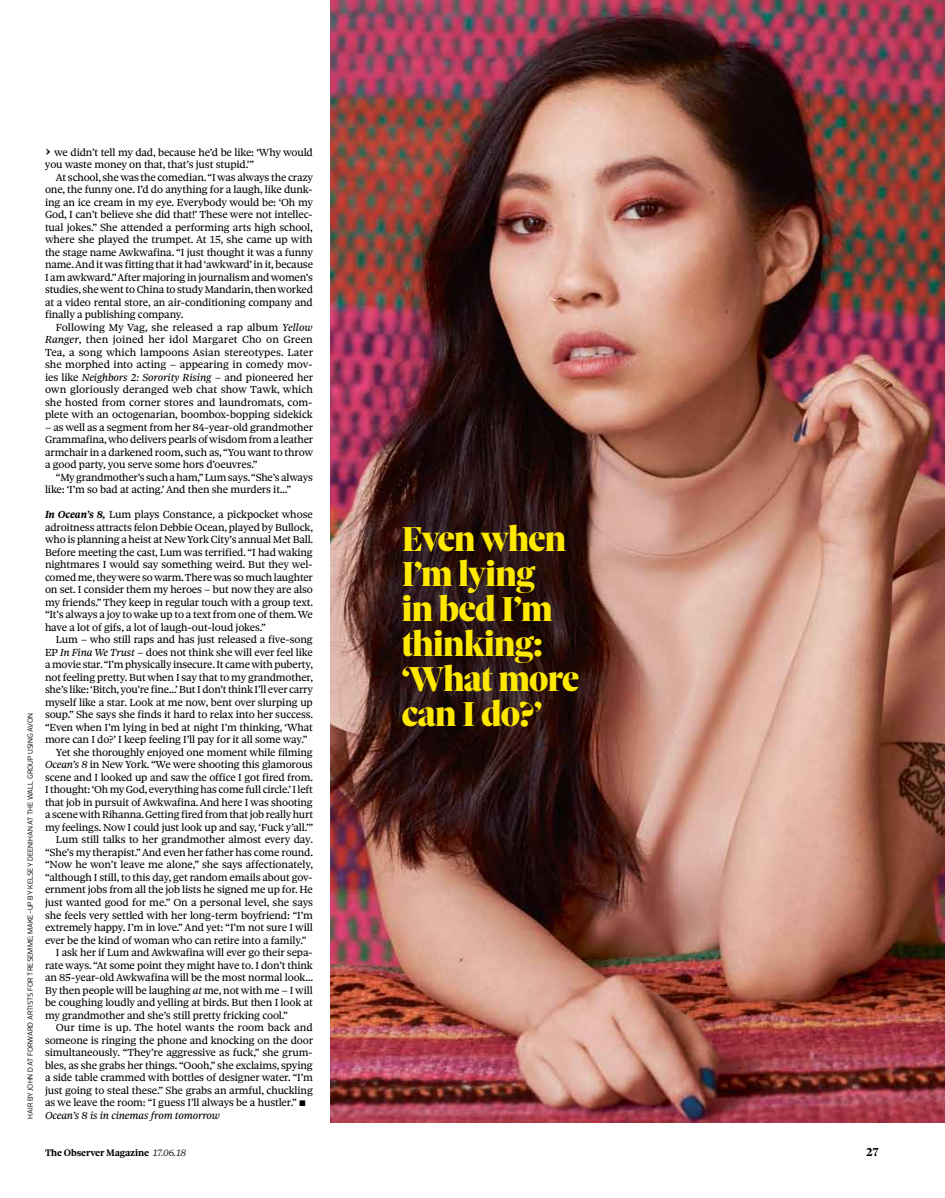
<style>
.page{position:relative;width:945px;height:1198px;background:#fff}
.page>*{position:absolute;margin:0;border:0;box-sizing:border-box;transform-origin:0 0}
.t1{font:900 37.5px/35px "Sole Display Big";letter-spacing:-.015em;color:#ffe900}
.t2{font:700 12.5px "Sole Body Text";color:#000}
.t3{font:11px/12.5px "Sole Body Text";letter-spacing:-.01em;color:#000;text-align:justify}
.t4{font:italic 11px "Sole Body Text";letter-spacing:-.01em;color:#000}
.t5{font:700 10px "Sole Body Text";letter-spacing:-.01em;color:#000}
.t6{font:7.5px "P2 Prelo";color:#000}
.s1{font-style:italic}
.s2{font-weight:700;font-style:italic}
.s3{font-weight:300;font-style:italic}
</style>
<div class="page">
<img style="left:330px;top:0;width:615px;height:1122px">
<p class="t6" style="left:26px;top:1118px;width:407px;rotate:-90deg">Hair by John D at Forward Artists for TRESemme; Make-up by Kelsey Deenihan at The Wall Group using Avon</p>
<p class="t3" style="left:45px;top:146px;width:269px;text-indent:9px">we didn’t tell my dad, because he’d be like: ‘Why would you waste money on that, that’s just stupid.’”</p>
<p class="t3" style="left:45px;top:171px;width:270px;text-indent:11px">At school, she was the comedian. “I was always the crazy one, the funny one. I’d do anything for a laugh, like dunk&shy;ing an ice cream in my eye. Everybody would be: ‘Oh my God, I can’t believe she did that!’ These were not intellec&shy;tual jokes.” She attended a performing arts high school, where she played the trumpet. At 15, she came up with the stage name Awkwafina. “I just thought it was a funny name. And it was fitting that it had ‘awkward’ in it, because I am awkward.” After majoring in journalism and women’s studies, she went to China to study Mandarin, then worked at a video rental store, an air-conditioning company and finally a publishing company.</p>
<p class="t3" style="left:45px;top:321px;width:270px;text-indent:11px">Following My Vag, she released a rap album <span class="s1">Yellow Ranger</span>, then joined her idol Margaret Cho on Green Tea, a song which lampoons Asian stereotypes. Later she morphed into acting – appearing in comedy mov&shy;ies like <span class="s1">Neighbors 2: Sorority Rising</span> – and pioneered her own gloriously deranged web chat show Tawk, which she hosted from corner stores and laundromats, com&shy;plete with an octogenarian, boombox-bopping sidekick</p>
<p class="t3" style="left:45px;top:421px;width:270px">– as well as a segment from her 84-year-old grandmother Grammafina, who delivers pearls of wisdom from a leather armchair in a darkened room, such as, “You want to throw a good party, you serve some hors d’oeuvres.”</p>
<p class="t3" style="left:45px;top:471px;width:269px;text-indent:11px">“My grandmother’s such a ham,” Lum says. “She’s always like: ‘I’m so bad at acting.’ And then she murders it…”</p>
<p class="t3" style="left:45px;top:508px;width:270px"><span class="s2">In Ocean’s 8,</span> Lum plays Constance, a pickpocket whose adroitness attracts felon Debbie Ocean, played by Bullock, who is planning a heist at New York City’s annual Met Ball.<br>Before meeting the cast, Lum was terrified. “I had waking nightmares I would say something weird. But they wel&shy;comed me, they were so warm. There was so much laughter on set. I consider them my heroes – but now they are also my friends.” They keep in regular touch with a group text. “It’s always a joy to wake up to a text from one of them. We have a lot of gifs, a lot of laugh-out-loud jokes.”</p>
<p class="t3" style="left:56px;top:633px;width:258px">Lum – who still raps and has just released a five-song</p>
<p class="t3" style="left:45px;top:646px;width:269px">EP <span class="s1">In Fina We Trust</span> – does not think she will ever feel like</p>
<p class="t3" style="left:45px;top:658px;width:270px">a movie star. “I’m physically insecure. It came with puberty,</p>
<p class="t3" style="left:45px;top:671px;width:270px">not feeling pretty. But when I say that to my grandmother,</p>
<p class="t3" style="left:45px;top:683px;width:270px">she’s like: ‘Bitch, you’re fine…’ But I don’t think I’ll ever carry</p>
<p class="t3" style="left:45px;top:696px;width:269px">myself like a star. Look at me now, bent over slurping up</p>
<p class="t3" style="left:45px;top:708px;width:270px">soup.” She says she finds it hard to relax into her success.</p>
<p class="t3" style="left:45px;top:721px;width:269px">“Even when I’m lying in bed at night I’m thinking, ‘What</p>
<p class="t3" style="left:45px;top:733px;width:264px">more can I do?’ I keep feeling I’ll pay for it all some way.”</p>
<p class="t3" style="left:56px;top:746px;width:258px">Yet she thoroughly enjoyed one moment while filming</p>
<p class="t3" style="left:45px;top:758px;width:269px"><span class="s1">Ocean’s 8</span> in New York. “We were shooting this glamorous</p>
<p class="t3" style="left:45px;top:771px;width:270px">scene and I looked up and saw the office I got fired from.</p>
<p class="t3" style="left:45px;top:783px;width:269px">I thought: ‘Oh my God, everything has come full circle.’ I left</p>
<p class="t3" style="left:45px;top:796px;width:269px">that job in pursuit of Awkwafina. And here I was shooting</p>
<p class="t3" style="left:45px;top:808px;width:270px">a scene with Rihanna. Getting fired from that job really hurt</p>
<p class="t3" style="left:45px;top:821px;width:270px">my feelings. Now I could just look up and say, ‘Fuck y’all.’”</p>
<p class="t3" style="left:56px;top:833px;width:259px">Lum still talks to her grandmother almost every day.</p>
<p class="t3" style="left:45px;top:846px;width:270px">“She’s my therapist.” And even her father has come round.</p>
<p class="t3" style="left:45px;top:858px;width:270px">“Now he won’t leave me alone,” she says affectionately,</p>
<p class="t3" style="left:45px;top:871px;width:269px">“although I still, to this day, get random emails about gov-</p>
<p class="t3" style="left:45px;top:883px;width:269px">ernment jobs from all the job lists he signed me up for. He</p>
<p class="t3" style="left:45px;top:896px;width:270px">just wanted good for me.” On a personal level, she says</p>
<p class="t3" style="left:45px;top:908px;width:269px">she feels very settled with her long-term boyfriend: “I’m</p>
<p class="t3" style="left:45px;top:921px;width:269px">extremely happy. I’m in love.” And yet: “I’m not sure I will</p>
<p class="t3" style="left:45px;top:933px;width:263px">ever be the kind of woman who can retire into a family.”</p>
<p class="t3" style="left:56px;top:946px;width:258px">I ask her if Lum and Awkwafina will ever go their sepa-</p>
<p class="t3" style="left:45px;top:958px;width:269px">rate ways. “At some point they might have to. I don’t think</p>
<p class="t3" style="left:45px;top:971px;width:270px">an 85-year-old Awkwafina will be the most normal look…</p>
<p class="t3" style="left:45px;top:983px;width:269px">By then people will be laughing <span class="s1">at</span> me, not with me – I will</p>
<p class="t3" style="left:45px;top:996px;width:269px">be coughing loudly and yelling at birds. But then I look at</p>
<p class="t3" style="left:45px;top:1008px;width:244px">my grandmother and she’s still pretty fricking cool.”</p>
<p class="t3" style="left:56px;top:1021px;width:258px">Our time is up. The hotel wants the room back and</p>
<p class="t3" style="left:45px;top:1033px;width:270px">someone is ringing the phone and knocking on the door</p>
<p class="t3" style="left:45px;top:1046px;width:269px">simultaneously. “They’re aggressive as fuck,” she grum-</p>
<p class="t3" style="left:45px;top:1058px;width:269px">bles, as she grabs her things. “Oooh,” she exclaims, spying</p>
<p class="t3" style="left:45px;top:1071px;width:269px">a side table crammed with bottles of designer water. “I’m</p>
<p class="t3" style="left:45px;top:1083px;width:269px">just going to steal these.” She grabs an armful, chuckling</p>
<p class="t3" style="left:45px;top:1096px;width:263px">as we leave the room: “I guess I’ll always be a hustler.” ■</p>
<p class="t4" style="left:45px;top:1108px;width:176px">Ocean’s 8 is in cinemas from tomorrow</p>
<h1 class="t1" style="left:402px;top:522px;width:179px">Even when<br>I’m lying<br>in bed I’m thinking: ‘What more can I do?’</h1>
<p class="t5" style="left:45px;top:1146px;width:143px">The Observer Magazine <span class="s3">17.06.18</span></p>
<p class="t2" style="left:866px;top:1143px;width:14px">27</p>
</div>
